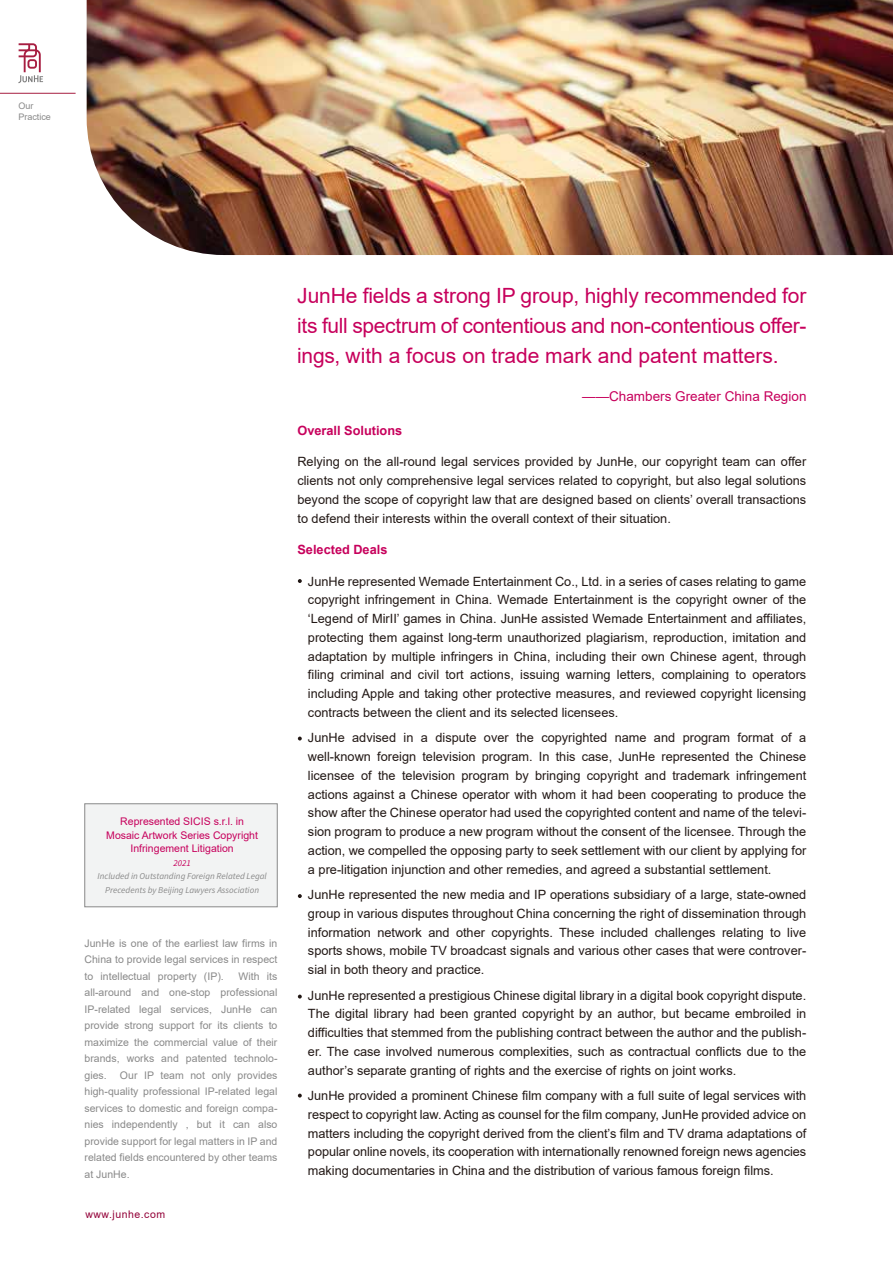
<style>
.page{position:relative;width:893px;height:1263px;background:#fff}
.page>*{position:absolute;margin:0;border:0;box-sizing:border-box;transform-origin:0 0}
.t1{font:21px/30px "Arial";color:#c7005c;text-align:justify}
.t2{font:13.5px "Arial";color:#c7005c}
.t3{font:12.75px/18.8px "Arial";color:#221815;text-align:justify}
.t4{font:700 12.75px "Arial";color:#c7005c}
.t5{font:10.5px/16.5px "Arial";letter-spacing:.005em;color:#898989;text-align:justify}
.t6{font:10.5px/13.5px "Arial";color:#c7005c;text-align:center}
.t7{font:10.5px "Arial";letter-spacing:.05em;color:#930038}
.t8{font:italic 9px/13.5px "Source Sans Pro";color:#898989;text-align:center}
.t9{font:9px/10.8px "Arial";color:#898989}
.t10{font:italic 9px "Source Sans Pro";color:#c7005c}
</style>
<div class="page">
<img style="left:87px;top:0;width:806px;height:255px">
<div style="left:85px;top:804px;width:192px;height:103px;background:#f2f3f3;border:1px solid #898989"></div>
<hr style="left:0;top:93px;width:76px;height:1px;background:#a71e41">
<svg style="left:18px;top:43px;width:25px;height:40px"></svg>
<svg style="left:298px;top:579px;width:4px;height:4px"></svg>
<svg style="left:298px;top:736px;width:4px;height:4px"></svg>
<svg style="left:298px;top:894px;width:4px;height:4px"></svg>
<svg style="left:298px;top:994px;width:4px;height:4px"></svg>
<svg style="left:298px;top:1093px;width:4px;height:4px"></svg>
<p class="t9" style="left:18px;top:100px;width:34px">Our<br>Practice</p>
<p class="t6" style="left:106px;top:815px;width:153px">Represented SICIS s.r.l. in<br>Mosaic Artwork Series Copyright<br>Infringement Litigation</p>
<p class="t10" style="left:173px;top:857px;width:19px">2021</p>
<p class="t8" style="left:97px;top:869px;width:171px">Included in Outstanding Foreign Related Legal<br>Precedents by Beijing Lawyers Association</p>
<p class="t5" style="left:84px;top:934px;width:194px">JunHe is one of the earliest law firms in China to provide legal services in respect to intellectual property (IP).</p>
<p class="t5" style="left:84px;top:967px;width:194px;text-indent:154px">With its all-around and one-stop professional IP-related legal services, JunHe can provide strong support for its clients to maximize the commercial value of their brands, works and patented technolo&shy;gies. Our IP team not only provides high-quality professional IP-related legal services to domestic and foreign compa&shy;nies independently , but it can also provide support for legal matters in IP and related fields encountered by other teams at JunHe.</p>
<p class="t7" style="left:85px;top:1207px;width:81px">www.junhe.com</p>
<h1 class="t1" style="left:297px;top:280px;width:511px">JunHe fields a strong IP group, highly recommended for its full spectrum of contentious and non-contentious offer&shy;ings, with a focus on trade mark and patent matters.</h1>
<p class="t2" style="left:582px;top:387px;width:226px">——Chambers Greater China Region</p>
<p class="t4" style="left:297px;top:421px;width:106px">Overall Solutions</p>
<p class="t3" style="left:297px;top:452px;width:510px">Relying on the all-round legal services provided by JunHe, our copyright team can offer clients not only comprehensive legal services related to copyright, but also legal solutions beyond the scope of copyright law that are designed based on clients’ overall transactions to defend their interests within the overall context of their situation.</p>
<p class="t4" style="left:297px;top:540px;width:92px">Selected Deals</p>
<p class="t3" style="left:308px;top:572px;width:500px">JunHe represented Wemade Entertainment Co., Ltd. in a series of cases relating to game copyright infringement in China. Wemade Entertainment is the copyright owner of the ‘Legend of MirII’ games in China. JunHe assisted Wemade Entertainment and affiliates, protecting them against long-term unauthorized plagiarism, reproduction, imitation and adaptation by multiple infringers in China, including their own Chinese agent, through filing criminal and civil tort actions, issuing warning letters, complaining to operators including Apple and taking other protective measures, and reviewed copyright licensing contracts between the client and its selected licensees.</p>
<p class="t3" style="left:308px;top:728px;width:500px">JunHe advised in a dispute over the copyrighted name and program format of a well-known foreign television program. In this case, JunHe represented the Chinese licensee of the television program by bringing copyright and trademark infringement actions against a Chinese operator with whom it had been cooperating to produce the show after the Chinese operator had used the copyrighted content and name of the televi&shy;sion program to produce a new program without the consent of the licensee. Through the action, we compelled the opposing party to seek settlement with our client by applying for a pre-litigation injunction and other remedies, and agreed a substantial settlement.</p>
<p class="t3" style="left:308px;top:885px;width:500px">JunHe represented the new media and IP operations subsidiary of a large, state-owned group in various disputes throughout China concerning the right of dissemination through information network and other copyrights. These included challenges relating to live sports shows, mobile TV broadcast signals and various other cases that were controver&shy;sial in both theory and practice.</p>
<p class="t3" style="left:308px;top:986px;width:500px">JunHe represented a prestigious Chinese digital library in a digital book copyright dispute.<br>The digital library had been granted copyright by an author, but became embroiled in difficulties that stemmed from the publishing contract between the author and the publish&shy;er. The case involved numerous complexities, such as contractual conflicts due to the author’s separate granting of rights and the exercise of rights on joint works.</p>
<p class="t3" style="left:308px;top:1086px;width:500px">JunHe provided a prominent Chinese film company with a full suite of legal services with respect to copyright law. Acting as counsel for the film company, JunHe provided advice on matters including the copyright derived from the client’s film and TV drama adaptations of popular online novels, its cooperation with internationally renowned foreign news agencies making documentaries in China and the distribution of various famous foreign films.</p>
</div>
